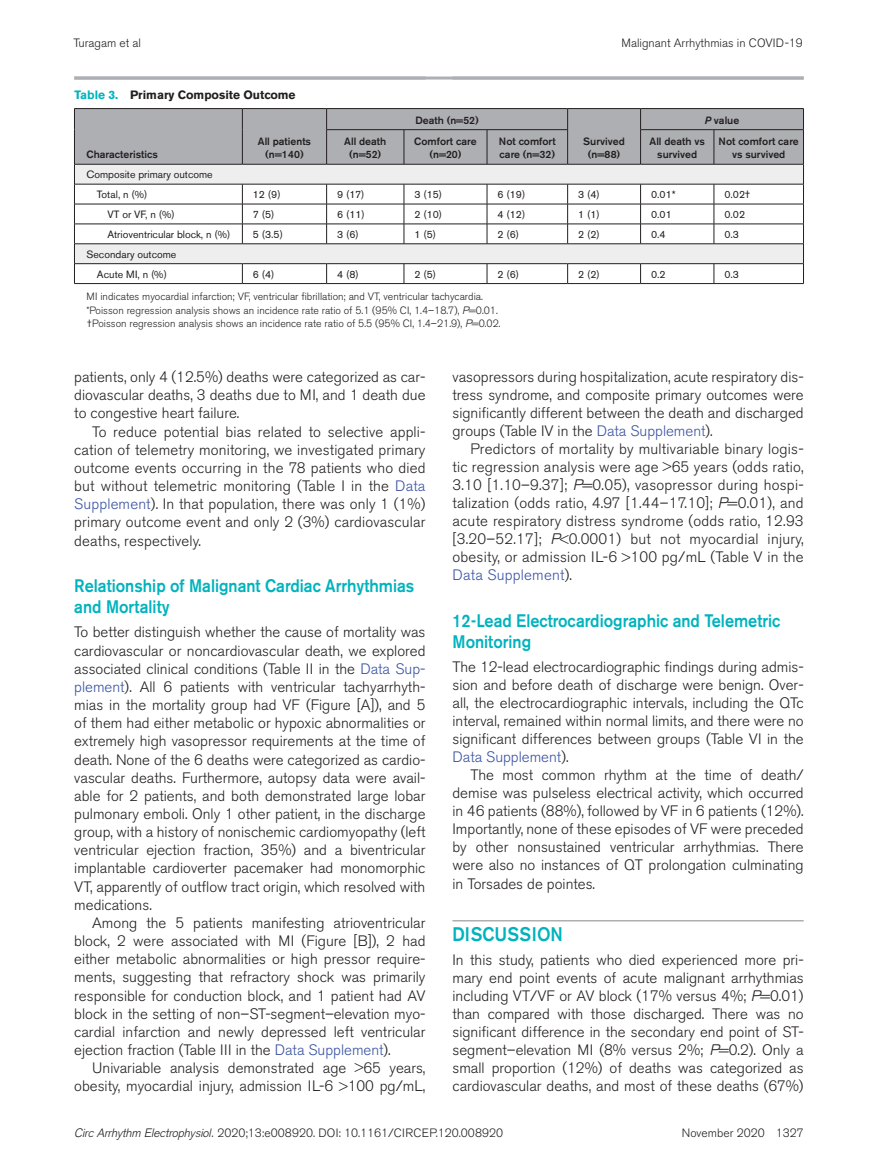
<style>
.page{position:relative;width:878px;height:1175px;background:#fff}
.page>*{position:absolute;margin:0;border:0;box-sizing:border-box;transform-origin:0 0}
.t1{font:500 19.5px "Akzidenz Grotesk BE";color:#00b3bd;scale:.9 1}
.t2{font:500 18px/21.1px "Akzidenz Grotesk BE";color:#00b3bd;scale:.9 1}
.t3{font:300 15px/18.1px "Akzidenz Grotesk BE";color:#231f20;text-align:justify}
.t4{font:300 12px "Akzidenz Grotesk BE";color:#231f20}
.t5{font:700 12px "Akzidenz Grotesk BE";color:#231f20}
.t6{font:300 10.5px/13.5px "Akzidenz Grotesk BE";color:#231f20}
.t7{font:10.5px/20px "Akzidenz Grotesk BE";color:#231f20}
.t8{font:500 10.5px/13.5px "Akzidenz Grotesk BE";color:#231f20;text-align:center}
.s1{color:#00b3bd}
.s2{font-style:italic}
.s3{font-family:"Akzidenz Grotesk";font-style:italic}
.s4{color:#3a53a3}
.s5{font-size:12.75px}
</style>
<div class="page">
<hr style="left:74px;top:76px;width:729px;height:4px;background:#b9babe">
<hr style="left:452px;top:920px;width:351px;height:1px;background:#aeafb3">
<hr style="left:74px;top:108px;width:168px;height:1px;background:#231f20">
<hr style="left:242px;top:108px;width:84px;height:1px;background:#231f20">
<hr style="left:326px;top:108px;width:78px;height:1px;background:#231f20">
<hr style="left:404px;top:108px;width:83px;height:1px;background:#231f20">
<hr style="left:487px;top:108px;width:80px;height:1px;background:#231f20">
<hr style="left:567px;top:108px;width:73px;height:1px;background:#231f20">
<hr style="left:640px;top:108px;width:74px;height:1px;background:#231f20">
<hr style="left:714px;top:108px;width:89px;height:1px;background:#231f20">
<hr style="left:74px;top:283px;width:168px;height:1px;background:#231f20">
<hr style="left:242px;top:283px;width:84px;height:1px;background:#231f20">
<hr style="left:326px;top:283px;width:78px;height:1px;background:#231f20">
<hr style="left:404px;top:283px;width:83px;height:1px;background:#231f20">
<hr style="left:487px;top:283px;width:80px;height:1px;background:#231f20">
<hr style="left:567px;top:283px;width:73px;height:1px;background:#231f20">
<hr style="left:640px;top:283px;width:74px;height:1px;background:#231f20">
<hr style="left:714px;top:283px;width:89px;height:1px;background:#231f20">
<svg style="left:74px;top:109px;width:730px;height:174px"></svg>
<p class="t4" style="left:74px;top:36px;width:69px">Turagam et al</p>
<p class="t4" style="left:621px;top:36px;width:183px">Malignant Arrhythmias in COVID-19</p>
<p class="t5" style="left:74px;top:88px;width:223px"><span class="s1">Table 3.</span> Primary Composite Outcome</p>
<p class="t8" style="left:86px;top:148px;width:73px">Characteristics</p>
<p class="t8" style="left:258px;top:134px;width:55px">All patients (n=140)</p>
<p class="t8" style="left:415px;top:113px;width:65px">Death (n=52)</p>
<p class="t8" style="left:704px;top:113px;width:36px"><span class="s2">P</span> value</p>
<p class="t8" style="left:344px;top:134px;width:43px">All death (n=52)</p>
<p class="t8" style="left:414px;top:134px;width:64px">Comfort care (n=20)</p>
<p class="t8" style="left:499px;top:134px;width:58px;text-align:left">Not comfort care (n=32)</p>
<p class="t8" style="left:649px;top:134px;width:57px">All death vs survived</p>
<p class="t8" style="left:718px;top:134px;width:82px">Not comfort care vs survived</p>
<p class="t8" style="left:583px;top:134px;width:43px">Survived (n=88)</p>
<p class="t7" style="left:97px;top:164px;width:117px;text-indent:-10px">Composite primary outcome<br>Total, n (%)</p>
<p class="t7" style="left:253px;top:184px;width:29px">12 (9)</p>
<p class="t7" style="left:337px;top:184px;width:29px">9 (17)</p>
<p class="t7" style="left:414px;top:184px;width:29px">3 (15)</p>
<p class="t7" style="left:497px;top:184px;width:29px">6 (19)</p>
<p class="t7" style="left:578px;top:184px;width:23px">3 (4)</p>
<p class="t7" style="left:651px;top:184px;width:26px">0.01*</p>
<p class="t7" style="left:724px;top:184px;width:27px">0.02†</p>
<p class="t7" style="left:107px;top:204px;width:69px">VT or VF, n (%)</p>
<p class="t7" style="left:253px;top:204px;width:23px">7 (5)</p>
<p class="t7" style="left:337px;top:204px;width:29px">6 (11)</p>
<p class="t7" style="left:414px;top:204px;width:29px">2 (10)</p>
<p class="t7" style="left:497px;top:204px;width:29px">4 (12)</p>
<p class="t7" style="left:578px;top:204px;width:23px">1 (1)</p>
<p class="t7" style="left:651px;top:204px;width:22px">0.01</p>
<p class="t7" style="left:724px;top:204px;width:22px">0.02</p>
<p class="t7" style="left:107px;top:224px;width:124px">Atrioventricular block, n (%)</p>
<p class="t7" style="left:253px;top:224px;width:32px">5 (3.5)</p>
<p class="t7" style="left:337px;top:224px;width:23px">3 (6)</p>
<p class="t7" style="left:414px;top:224px;width:23px">1 (5)</p>
<p class="t7" style="left:497px;top:224px;width:23px">2 (6)</p>
<p class="t7" style="left:578px;top:224px;width:23px">2 (2)</p>
<p class="t7" style="left:651px;top:224px;width:16px">0.4</p>
<p class="t7" style="left:724px;top:224px;width:16px">0.3</p>
<p class="t7" style="left:86px;top:244px;width:91px;text-align:center">Secondary outcome<br>Acute MI, n (%)</p>
<p class="t7" style="left:253px;top:264px;width:23px">6 (4)</p>
<p class="t7" style="left:337px;top:264px;width:23px">4 (8)</p>
<p class="t7" style="left:414px;top:264px;width:23px">2 (5)</p>
<p class="t7" style="left:497px;top:264px;width:23px">2 (6)</p>
<p class="t7" style="left:578px;top:264px;width:23px">2 (2)</p>
<p class="t7" style="left:651px;top:264px;width:16px">0.2</p>
<p class="t7" style="left:724px;top:264px;width:16px">0.3</p>
<p class="t6" style="left:86px;top:290px;width:415px">MI indicates myocardial infarction; VF, ventricular fibrillation; and VT, ventricular tachycardia. *Poisson regression analysis shows an incidence rate ratio of 5.1 (95% CI, 1.4–18.7), <span class="s3">P</span>=0.01. †Poisson regression analysis shows an incidence rate ratio of 5.5 (95% CI, 1.4–21.9), <span class="s3">P</span>=0.02.</p>
<p class="t3" style="left:74px;top:368px;width:353px">patients, only 4 (12.5%) deaths were categorized as car&shy;diovascular deaths, 3 deaths due to MI, and 1 death due to congestive heart failure.</p>
<p class="t3" style="left:74px;top:422px;width:353px;text-indent:18px">To reduce potential bias related to selective appli&shy;cation of telemetry monitoring, we investigated primary outcome events occurring in the 78 patients who died but without telemetric monitoring (Table I in the <span class="s4">Data Supplement</span>). In that population, there was only 1 (1%) primary outcome event and only 2 (3%) cardiovascular deaths, respectively.</p>
<p class="t2" style="left:74px;top:575px;width:379px">Relationship of Malignant Cardiac Arrhythmias and Mortality</p>
<p class="t3" style="left:74px;top:623px;width:353px">To better distinguish whether the cause of mortality was cardiovascular or noncardiovascular death, we explored associated clinical conditions (Table II in the <span class="s4">Data Sup&shy;plement</span>). All 6 patients with ventricular tachyarrhyth&shy;mias in the mortality group had VF (Figure [A]), and 5 of them had either metabolic or hypoxic abnormalities or extremely high vasopressor requirements at the time of death. None of the 6 deaths were categorized as cardio&shy;vascular deaths. Furthermore, autopsy data were avail&shy;able for 2 patients, and both demonstrated large lobar pulmonary emboli. Only 1 other patient, in the discharge group, with a history of nonischemic cardiomyopathy (left ventricular ejection fraction, 35%) and a biventricular implantable cardioverter pacemaker had monomorphic VT, apparently of outflow tract origin, which resolved with medications.</p>
<p class="t3" style="left:74px;top:914px;width:353px;text-indent:18px">Among the 5 patients manifesting atrioventricular block, 2 were associated with MI (Figure [B]), 2 had either metabolic abnormalities or high pressor require&shy;ments, suggesting that refractory shock was primarily responsible for conduction block, and 1 patient had AV block in the setting of non–ST-segment–elevation myo&shy;cardial infarction and newly depressed left ventricular ejection fraction (Table III in the <span class="s4">Data Supplement</span>).</p>
<p class="t3" style="left:74px;top:1059px;width:352px;text-align:right">Univariable analysis demonstrated age <span class="s5">&gt;</span>65 years, obesity, myocardial injury, admission IL-6 <span class="s5">&gt;</span>100 pg/mL,</p>
<p class="t3" style="left:452px;top:368px;width:353px">vasopressors during hospitalization, acute respiratory dis&shy;tress syndrome, and composite primary outcomes were significantly different between the death and discharged groups (Table IV in the <span class="s4">Data Supplement</span>).</p>
<p class="t3" style="left:452px;top:440px;width:353px;text-indent:18px">Predictors of mortality by multivariable binary logis&shy;tic regression analysis were age <span class="s5">&gt;</span>65 years (odds ratio, 3.10 [1.10–9.37]; <span class="s3">P</span>=0.05), vasopressor during hospi&shy;talization (odds ratio, 4.97 [1.44–17.10]; <span class="s3">P</span>=0.01), and acute respiratory distress syndrome (odds ratio, 12.93 [3.20–52.17]; <span class="s3">P</span><span class="s5">&lt;</span>0.0001) but not myocardial injury, obesity, or admission IL-6 <span class="s5">&gt;</span>100 pg/mL (Table V in the <span class="s4">Data Supplement</span>).</p>
<p class="t2" style="left:452px;top:610px;width:366px">12-Lead Electrocardiographic and Telemetric<br>Monitoring</p>
<p class="t3" style="left:452px;top:658px;width:353px">The 12-lead electrocardiographic findings during admis&shy;sion and before death of discharge were benign. Over&shy;all, the electrocardiographic intervals, including the QTc interval, remained within normal limits, and there were no significant differences between groups (Table VI in the <span class="s4">Data Supplement</span>).</p>
<p class="t3" style="left:452px;top:766px;width:353px;text-indent:18px">The most common rhythm at the time of death/ demise was pulseless electrical activity, which occurred in 46 patients (88%), followed by VF in 6 patients (12%).<br>Importantly, none of these episodes of VF were preceded by other nonsustained ventricular arrhythmias. There were also no instances of QT prolongation culminating in Torsades de pointes.</p>
<h1 class="t1" style="left:452px;top:922px;width:124px">DISCUSSION</h1>
<p class="t3" style="left:452px;top:951px;width:353px">In this study, patients who died experienced more pri&shy;mary end point events of acute malignant arrhythmias including VT/VF or AV block (17% versus 4%; <span class="s3">P</span>=0.01) than compared with those discharged. There was no significant difference in the secondary end point of ST&shy;segment–elevation MI (8% versus 2%; <span class="s3">P</span>=0.2). Only a small proportion (12%) of deaths was categorized as cardiovascular deaths, and most of these deaths (67%)</p>
<p class="t4" style="left:74px;top:1126px;width:430px"><span class="s3">Circ Arrhythm Electrophysiol.</span> 2020;13:e008920. DOI: 10.1161/CIRCEP.120.008920</p>
<p class="t4" style="left:681px;top:1126px;width:123px">November 2020 1327</p>
</div>
